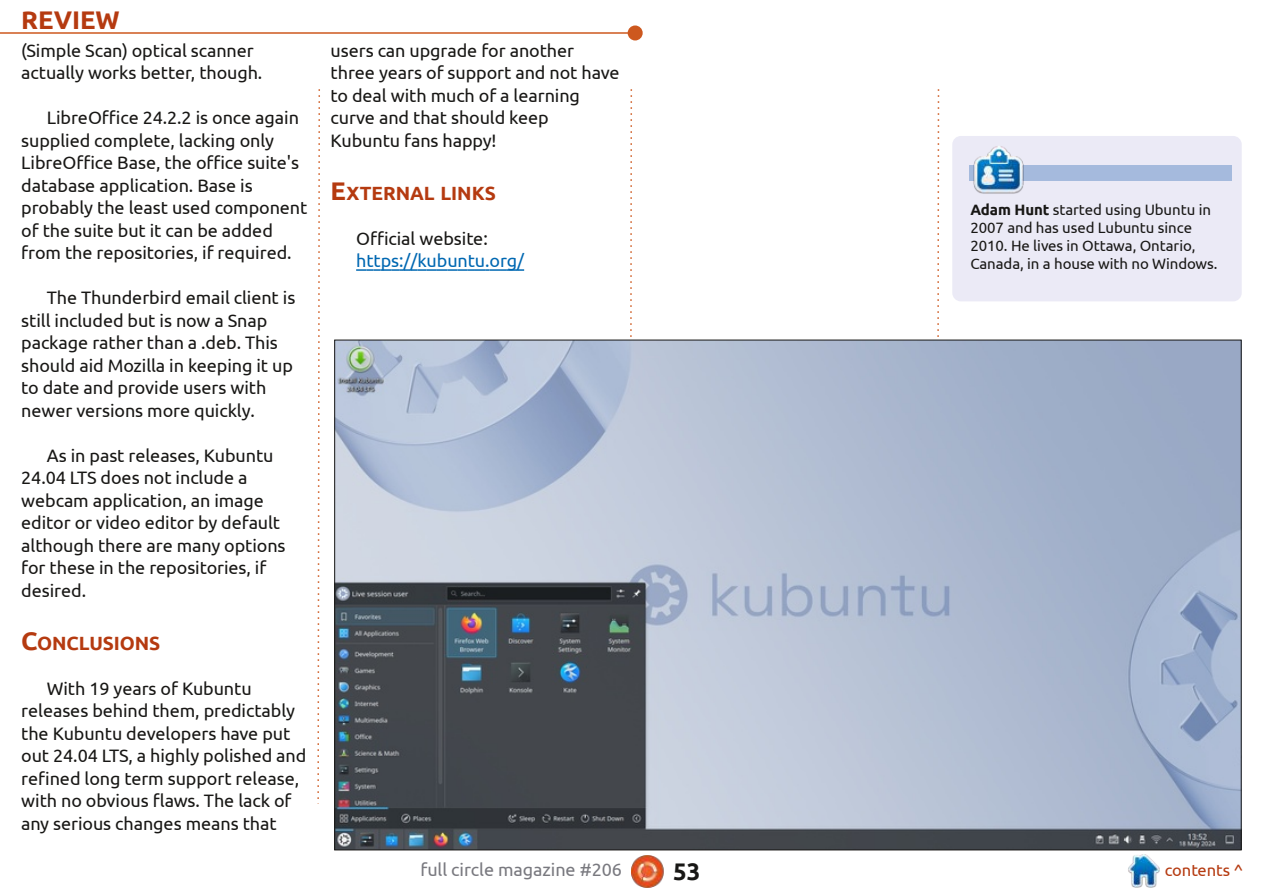
<style>
.page{position:relative;width:1263px;height:893px;background:#fff}
.page>*{position:absolute;margin:0;border:0;box-sizing:border-box;transform-origin:0 0}
.t1{font:700 25.5px "Ubuntu";color:#b53a10}
.t2{font:700 24px "Ubuntu";color:#181715}
.t3{font:700 19.2px "Ubuntu";letter-spacing:-.005em;color:#b53a10}
.t4{font:18px/22.5px "Ubuntu";letter-spacing:-.005em;color:#181715}
.t5{font:18px "Ubuntu";letter-spacing:-.005em;color:#79797f}
.t6{font:18px "Ubuntu";letter-spacing:-.005em;color:#0068b2}
.t7{font:16.5px "Ubuntu";letter-spacing:-.005em;color:#b53a10}
.t8{font:15px/18px "Ubuntu";letter-spacing:-.005em;color:#181715}
.s1{font-size:25.5px}
.s2{font-weight:700}
</style>
<div class="page">
<img style="left:631px;top:855px;width:33px;height:33px">
<img style="left:1128px;top:855px;width:32px;height:32px">
<hr style="left:0;top:32px;width:635px;height:2px;background:#cd581e">
<div style="left:628px;top:25px;width:15px;height:15px;background:#cd581e;border-radius:50%"></div>
<svg style="left:629px;top:89px;width:4px;height:251px"></svg>
<svg style="left:317px;top:89px;width:3px;height:715px"></svg>
<svg style="left:936px;top:89px;width:4px;height:251px"></svg>
<div style="left:952px;top:136px;width:290px;height:165px;background:#ebeaf6;border-radius:9px"></div>
<div style="left:969px;top:165px;width:262px;height:15px;background:#a5badd"></div>
<img style="left:973px;top:146px;width:51px;height:48px">
<svg style="left:356px;top:269px;width:168px;height:2px"></svg>
<img style="left:337px;top:342px;width:902px;height:506px">
<h1 class="t1" style="left:21px;top:5px;width:100px">REVIEW</h1>
<p class="t4" style="left:21px;top:39px;width:243px">(Simple Scan) optical scanner actually works better, though.</p>
<p class="t4" style="left:21px;top:106px;width:288px;text-indent:26px">LibreOffice 24.2.2 is once again supplied complete, lacking only LibreOffice Base, the office suite's database application. Base is probably the least used component of the suite but it can be added from the repositories, if required.</p>
<p class="t4" style="left:21px;top:286px;width:276px;text-indent:26px">The Thunderbird email client is still included but is now a Snap package rather than a .deb. This should aid Mozilla in keeping it up to date and provide users with newer versions more quickly.</p>
<p class="t4" style="left:21px;top:444px;width:266px;text-indent:26px">As in past releases, Kubuntu<br>24.04 LTS does not include a webcam application, an image editor or video editor by default although there are many options for these in the repositories, if desired.</p>
<p class="t3" style="left:21px;top:632px;width:141px"><span class="s1">C</span>ONCLUSIONS</p>
<p class="t4" style="left:21px;top:677px;width:287px;text-indent:26px">With 19 years of Kubuntu releases behind them, predictably the Kubuntu developers have put out 24.04 LTS, a highly polished and refined long term support release, with no obvious flaws. The lack of any serious changes means that</p>
<p class="t4" style="left:331px;top:39px;width:290px">users can upgrade for another three years of support and not have to deal with much of a learning curve and that should keep<br>Kubuntu fans happy!</p>
<p class="t3" style="left:331px;top:182px;width:167px"><span class="s1">E</span>XTERNAL LINKS</p>
<p class="t4" style="left:356px;top:227px;width:133px">Official website:</p>
<p class="t6" style="left:356px;top:250px;width:170px">https://kubuntu.org/</p>
<p class="t8" style="left:970px;top:201px;width:248px"><span class="s2">Adam Hunt</span> started using Ubuntu in 2007 and has used Lubuntu since 2010. He lives in Ottawa, Ontario, Canada, in a house with no Windows.</p>
<p class="t5" style="left:420px;top:859px;width:203px">full circle magazine #206</p>
<h2 class="t2" style="left:673px;top:857px;width:29px">53</h2>
<p class="t7" style="left:1165px;top:860px;width:80px">contents ^</p>
</div>
